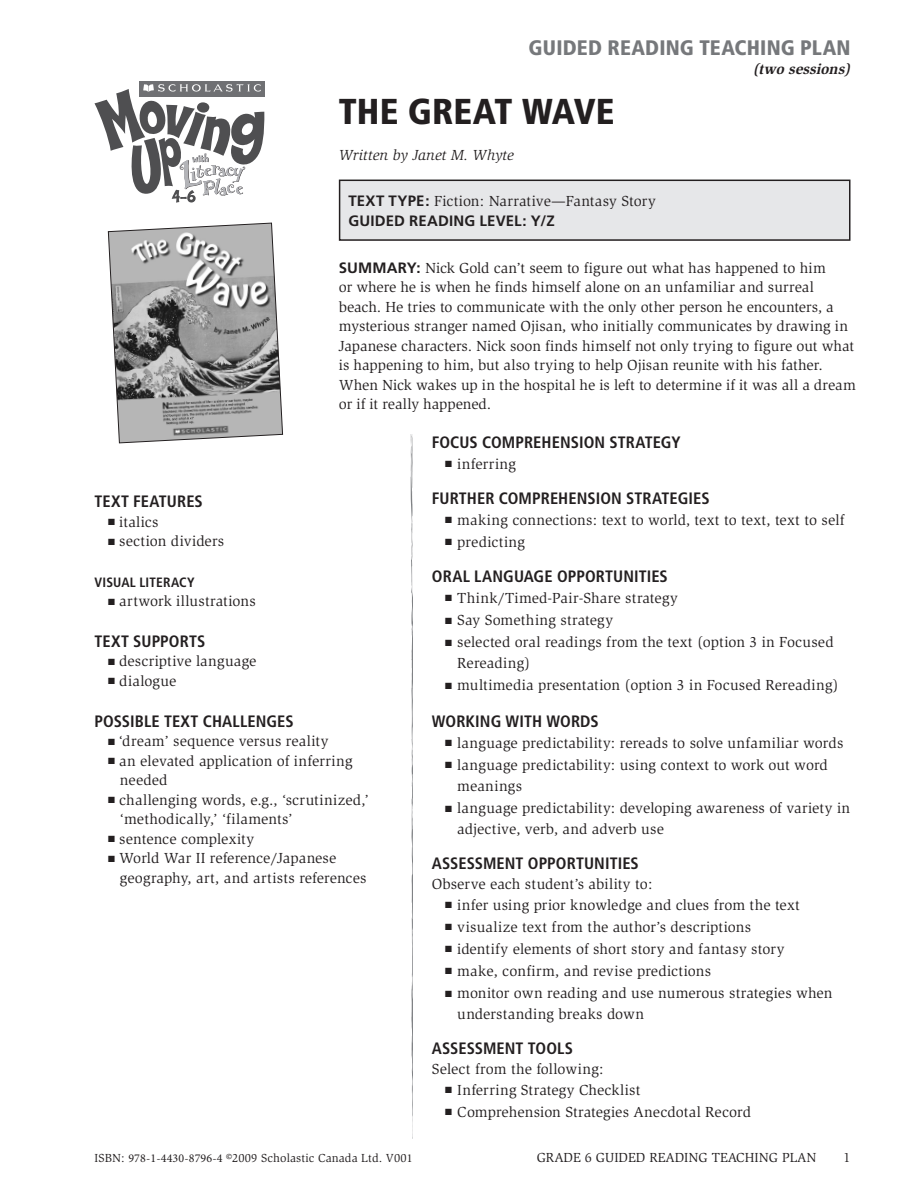
<style>
.page{position:relative;width:918px;height:1188px;background:#fff}
.page>*{position:absolute;margin:0;border:0;box-sizing:border-box;transform-origin:0 0}
.t1{font:900 condensed 36px "Frutiger";color:#231f20}
.t2{font:900 condensed 21px "Frutiger";letter-spacing:.005em;color:#76787b}
.t3{font:700 condensed 16.5px "Frutiger";letter-spacing:.005em;color:#231f20}
.t4{font:15px/19.5px "Slimbach";letter-spacing:.005em;color:#231f20}
.t5{font:700 15px "Frutiger";letter-spacing:.01em;color:#231f20}
.t6{font:italic 15px "Slimbach";color:#231f20}
.t7{font:italic 700 15px "Slimbach";color:#231f20}
.t8{font:15px "Slimbach";letter-spacing:.025em;color:#231f20}
.t9{font:13.5px "Slimbach";color:#231f20}
.t10{font:700 condensed 13.5px "Frutiger";letter-spacing:.015em;color:#231f20}
.t11{font:12px "Slimbach";letter-spacing:.01em;color:#231f20}
.s1{font-family:"Frutiger";font-weight:700}
.s2{font-family:"Minion Pro"}
</style>
<div class="page">
<div style="left:340px;top:180px;width:510px;height:60px;background:#e6e7e9"></div>
<div style="left:339px;top:180px;width:511px;height:61px;border:2px solid #231f20"></div>
<div style="left:139px;top:81px;width:126px;height:15px;background:#6f7073"></div>
<svg style="left:95px;top:84px;width:170px;height:119px"></svg>
<svg style="left:411px;top:434px;width:2px;height:704px"></svg>
<svg style="left:108px;top:222px;width:175px;height:222px;background:#a3a3a3"></svg>
<h2 class="t2" style="left:529px;top:35px;width:323px">GUIDED READING TEACHING PLAN</h2>
<h1 class="t1" style="left:339px;top:90px;width:277px">THE GREAT WAVE</h1>
<p class="t6" style="left:339px;top:146px;width:177px">Written by Janet M. Whyte</p>
<p class="t4" style="left:348px;top:192px;width:309px"><span class="s1">TEXT TYPE:</span> Fiction: Narrative—Fantasy Story</p>
<p class="t5" style="left:348px;top:212px;width:208px">GUIDED READING LEVEL: Y/Z</p>
<p class="t7" style="left:752px;top:60px;width:103px">(two sessions)</p>
<p class="t4" style="left:339px;top:258px;width:518px"><span class="s1">SUMMARY:</span> Nick Gold can’t seem to figure out what has happened to him<br>or where he is when he finds himself alone on an unfamiliar and surreal beach. He tries to communicate with the only other person he encounters, a mysterious stranger named Ojisan, who initially communicates by drawing in Japanese characters. Nick soon finds himself not only trying to figure out what is happening to him, but also trying to help Ojisan reunite with his father.<br>When Nick wakes up in the hospital he is left to determine if it was all a dream or if it really happened.</p>
<p class="t3" style="left:432px;top:432px;width:250px">FOCUS COMPREHENSION STRATEGY</p>
<p class="t8" style="left:445px;top:455px;width:72px">■ inferring</p>
<p class="t3" style="left:432px;top:488px;width:45px">FURTHER</p>
<p class="t3" style="left:499px;top:488px;width:11px">COMPREHENSION</p>
<p class="t3" style="left:626px;top:488px;width:70px">STRATEGIES</p>
<p class="t4" style="left:445px;top:510px;width:401px">■ making connections: text to world, text to text, text to self</p>
<p class="t4" style="left:445px;top:532px;width:81px">■ predicting</p>
<p class="t3" style="left:432px;top:566px;width:238px">ORAL LANGUAG E OPPORTUNITIES</p>
<p class="t4" style="left:445px;top:588px;width:234px">■ Think/Timed-Pair-Share strategy</p>
<p class="t4" style="left:445px;top:610px;width:169px">■ Say Something strategy</p>
<p class="t4" style="left:457px;top:632px;width:378px;line-height:21px;text-indent:-12px">■ selected oral readings from the text (option 3 in Focused<br>Rereading)</p>
<p class="t4" style="left:445px;top:676px;width:395px">■ multimedia presentation (option 3 in Focused Rereading)</p>
<p class="t3" style="left:432px;top:711px;width:169px">WORKING WITH WORDS</p>
<p class="t4" style="left:445px;top:733px;width:400px">■ language predictability: rereads to solve unfamiliar words</p>
<p class="t4" style="left:457px;top:755px;width:372px;line-height:21px;text-indent:-12px">■ language predictability: using context to work out word meanings</p>
<p class="t4" style="left:457px;top:798px;width:394px;line-height:21px;text-indent:-12px">■ language predictability: developing awareness of variety in adjective, verb, and adverb use</p>
<p class="t3" style="left:432px;top:854px;width:208px">ASSESSMENT OPPORTUNITIES</p>
<p class="t4" style="left:432px;top:874px;width:222px">Observe each student’s ability to:</p>
<p class="t4" style="left:445px;top:895px;width:356px">■ infer using prior knowledge and clues from the text</p>
<p class="t4" style="left:445px;top:917px;width:307px">■ visualize text from the author’s descriptions</p>
<p class="t4" style="left:445px;top:939px;width:341px">■ identify elements of short story and fantasy story</p>
<p class="t4" style="left:445px;top:961px;width:267px">■ make, confirm, and revise predictions</p>
<p class="t4" style="left:457px;top:983px;width:377px;line-height:21px;text-indent:-12px">■ monitor own reading and use numerous strategies when understanding breaks down</p>
<p class="t3" style="left:432px;top:1039px;width:143px">ASSESSMENT TOOLS</p>
<p class="t4" style="left:432px;top:1059px;width:173px">Select from the following:</p>
<p class="t4" style="left:445px;top:1080px;width:197px">■ Inferring Strategy Checklist</p>
<p class="t4" style="left:445px;top:1102px;width:307px">■ Comprehension Strategies Anecdotal Record</p>
<p class="t3" style="left:94px;top:492px;width:82px">TEXT FEATURES</p>
<p class="t4" style="left:108px;top:512px;width:52px">■ italics</p>
<p class="t4" style="left:108px;top:531px;width:118px">■ section dividers</p>
<p class="t10" style="left:94px;top:574px;width:102px">VISUAL LITERACY</p>
<p class="t4" style="left:108px;top:592px;width:149px">■ artwork illustrations</p>
<p class="t3" style="left:94px;top:631px;width:49px">TEXT SUPPOR</p>
<p class="t3" style="left:189px;top:631px;width:16px">TS</p>
<p class="t4" style="left:108px;top:652px;width:150px">■ descriptive language</p>
<p class="t4" style="left:108px;top:671px;width:70px">■ dialogue</p>
<p class="t3" style="left:94px;top:711px;width:9px">POSSI</p>
<p class="t3" style="left:135px;top:711px;width:107px">BLE TEXT CHALLEN</p>
<p class="t3" style="left:266px;top:711px;width:19px">GES</p>
<p class="t4" style="left:108px;top:732px;width:222px">■ ‘dream’ sequence versus reality</p>
<p class="t4" style="left:120px;top:751px;width:234px;text-indent:-12px">■ an elevated application of inferring needed</p>
<p class="t4" style="left:120px;top:790px;width:250px;text-indent:-12px">■ challenging words, e.g., ‘scrutinized,’ ‘methodically,’ ‘filaments’</p>
<p class="t4" style="left:108px;top:829px;width:148px">■ sentence complexity</p>
<p class="t4" style="left:120px;top:849px;width:248px;text-indent:-12px">■ World War II reference/Japanese geography, art, and artists references</p>
<p class="t11" style="left:94px;top:1151px;width:320px">ISBN: <span class="s2">978-1-4430-8796-4</span> ©2009 Scholastic Canada Ltd. V00<span class="s2">1</span></p>
<p class="t9" style="left:537px;top:1149px;width:281px">GRADE 6 GUIDED READING TEACHING PLAN</p>
<p class="t9" style="left:844px;top:1149px;width:8px">1</p>
</div>
